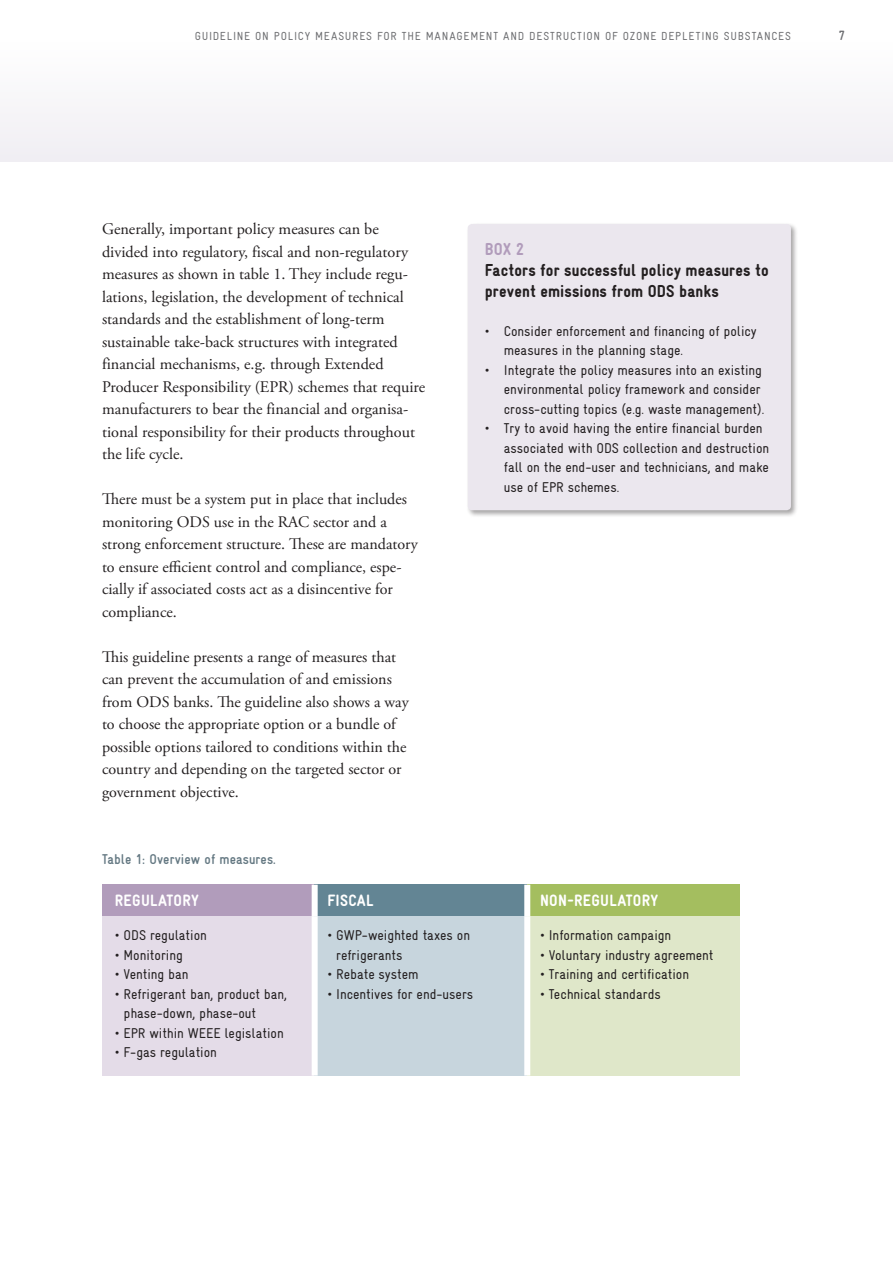
<style>
.page{position:relative;width:893px;height:1263px;background:#fff}
.page>*{position:absolute;margin:0;border:0;box-sizing:border-box;transform-origin:0 0}
.t1{font:900 condensed 17.4px/21px "Gravur";letter-spacing:.01em;color:#231f20}
.Zwischenheadline_12{font:900 condensed 16.5px "Gravur";letter-spacing:.02em;color:#fff}
.Fließtext_10_8_pt_Gr{font:16.2px/22.5px "Adobe Garamond Pro";color:#231f20}
.Fließtext_10_7_pt_Ga{font:16.05px/22.5px "Adobe Garamond Pro";color:#231f20}
.Box_Fließtext_9_5pt{font:condensed 14.25px/19.5px "Gravur";color:#231f20}
.Fließtext_10_7_pt_Ga-2{font:700 condensed 14.25px "Gravur";letter-spacing:.005em;color:#647882}
.t2{font:700 condensed 13.5px "Gravur";color:#6c6d70}
.t3{font:condensed 11.7px "Gravur";letter-spacing:.065em;color:#6c6d70}
.s1{color:#b19cbb}
</style>
<div class="page">
<div style="left:0;top:43px;width:893px;height:119px;background:#f7f6f8"></div>
<div style="left:466px;top:222px;width:333px;height:296px;background:#231f20;opacity:.4"></div>
<div style="left:468px;top:224px;width:323px;height:286px;background:#ebe7ee;border-radius:4px"></div>
<div style="left:102px;top:885px;width:213px;height:31px;background:#b19cbb"></div>
<div style="left:315px;top:885px;width:212px;height:31px;background:#638594"></div>
<div style="left:527px;top:885px;width:213px;height:31px;background:#a4be5f"></div>
<div style="left:102px;top:916px;width:213px;height:159px;background:#e4dce8"></div>
<div style="left:315px;top:916px;width:212px;height:159px;background:#c7d5dd"></div>
<div style="left:527px;top:916px;width:213px;height:159px;background:#dfe7c9"></div>
<div style="left:312px;top:885px;width:6px;height:31px;background:#fff"></div>
<div style="left:524px;top:885px;width:6px;height:31px;background:#fff"></div>
<div style="left:312px;top:916px;width:6px;height:159px;background:#fff"></div>
<div style="left:524px;top:916px;width:6px;height:159px;background:#fff"></div>
<p class="t3" style="left:195px;top:30px;width:598px">GUIDELINE ON POLICY MEASURES FOR THE MANAGEMENT AND DESTRUCTION OF OZONE DEPLETING SUBSTANCES</p>
<p class="t2" style="left:839px;top:28px;width:8px">7</p>
<p class="Fließtext_10_8_pt_Gr" style="left:102px;top:218px;width:325px">Generally, important policy measures can be divided into regulatory, fiscal and non-regulatory measures as shown in table 1. They include regu&shy;lations, legislation, the development of technical standards and the establishment of long-term sustainable take-back structures with integrated financial mechanisms, e.g. through Extended Producer Responsibility (EPR) schemes that require manufacturers to bear the financial and organisa&shy;tional responsibility for their products throughout the life cycle.</p>
<p class="Fließtext_10_7_pt_Ga" style="left:102px;top:488px;width:317px">There must be a system put in place that includes monitoring ODS use in the RAC sector and a strong enforcement structure. These are mandatory to ensure efficient control and compliance, espe&shy;cially if associated costs act as a disincentive for compliance.</p>
<p class="Fließtext_10_7_pt_Ga" style="left:102px;top:646px;width:308px">This guideline presents a range of measures that can prevent the accumulation of and emissions from ODS banks. The guideline also shows a way to choose the appropriate option or a bundle of possible options tailored to conditions within the country and depending on the targeted sector or government objective.</p>
<p class="Fließtext_10_7_pt_Ga-2" style="left:102px;top:851px;width:174px">Table 1: Overview of measures.</p>
<p class="t1" style="left:485px;top:238px;width:285px"><span class="s1">BOX 2<br></span>Factors for successful policy measures to prevent emissions from ODS banks</p>
<p class="Box_Fließtext_9_5pt" style="left:504px;top:321px;width:254px;text-indent:-19px">• Consider enforcement and financing of policy measures in the planning stage.</p>
<p class="Box_Fließtext_9_5pt" style="left:504px;top:360px;width:262px;text-indent:-19px">• Integrate the policy measures into an existing environmental policy framework and consider cross-cutting topics (e.g. waste management).</p>
<p class="Box_Fließtext_9_5pt" style="left:504px;top:418px;width:267px;text-indent:-19px">• Try to avoid having the entire financial burden associated with ODS collection and destruction fall on the end-user and technicians, and make use of EPR schemes.</p>
<p class="Zwischenheadline_12" style="left:115px;top:891px;width:86px">REGULATORY</p>
<p class="Zwischenheadline_12" style="left:327px;top:891px;width:48px">FISCAL</p>
<p class="Zwischenheadline_12" style="left:540px;top:891px;width:120px">NON-REGULATORY</p>
<p class="Box_Fließtext_9_5pt" style="left:115px;top:925px;width:94px">• ODS regulation</p>
<p class="Box_Fließtext_9_5pt" style="left:115px;top:945px;width:70px">• Monitoring</p>
<p class="Box_Fließtext_9_5pt" style="left:115px;top:964px;width:75px">• Venting ban</p>
<p class="Box_Fließtext_9_5pt" style="left:123px;top:984px;width:165px;text-indent:-9px">• Refrigerant ban, product ban, phase-down, phase-out</p>
<p class="Box_Fließtext_9_5pt" style="left:115px;top:1023px;width:170px">• EPR within WEEE legislation</p>
<p class="Box_Fließtext_9_5pt" style="left:115px;top:1042px;width:104px">• F-gas regulation</p>
<p class="Box_Fließtext_9_5pt" style="left:336px;top:925px;width:135px;text-indent:-9px">• GWP-weighted taxes on refrigerants</p>
<p class="Box_Fließtext_9_5pt" style="left:327px;top:964px;width:93px">• Rebate system</p>
<p class="Box_Fließtext_9_5pt" style="left:327px;top:984px;width:147px">• Incentives for end-users</p>
<p class="Box_Fließtext_9_5pt" style="left:540px;top:925px;width:133px">• Information campaign</p>
<p class="Box_Fließtext_9_5pt" style="left:540px;top:945px;width:175px">• Voluntary industry agreement</p>
<p class="Box_Fließtext_9_5pt" style="left:540px;top:964px;width:151px">• Training and certification</p>
<p class="Box_Fließtext_9_5pt" style="left:540px;top:984px;width:122px">• Technical standards</p>
</div>
